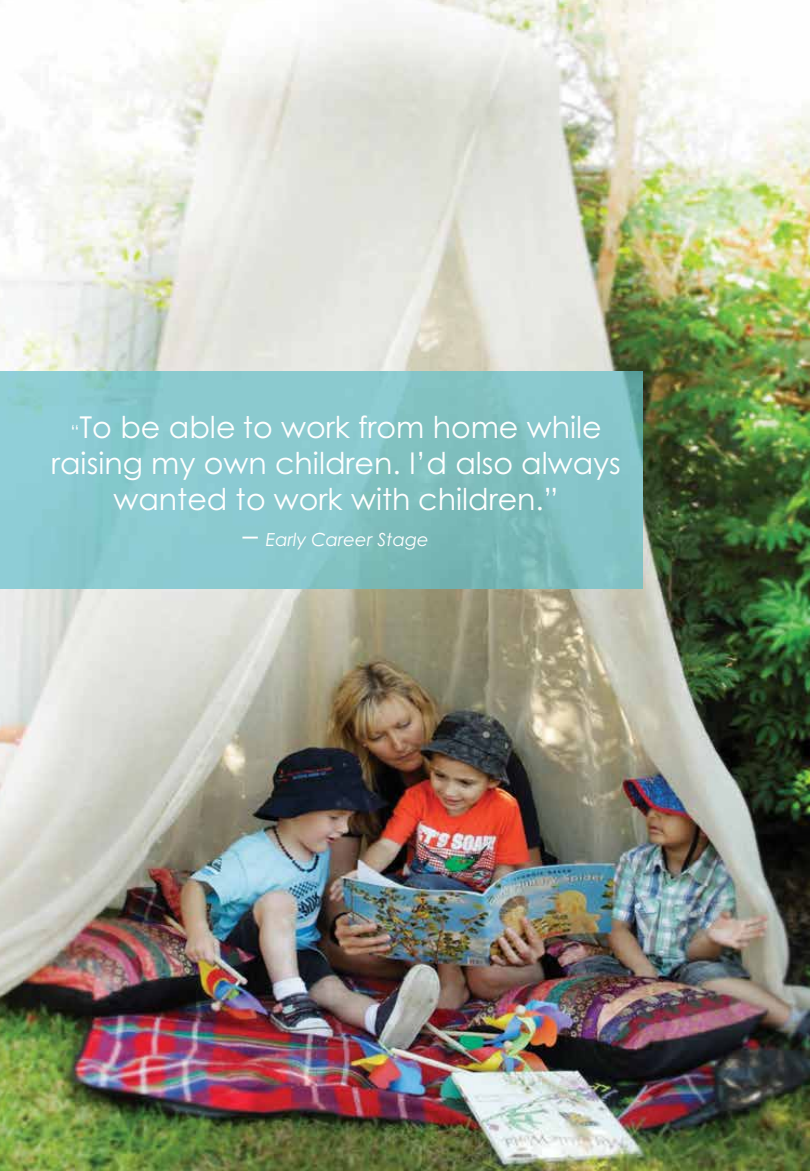
<style>
.page{position:relative;width:810px;height:1171px;background:#fff}
.page>*{position:absolute;margin:0;border:0;box-sizing:border-box;transform-origin:0 0}
.t1{font:30.15px "Century Gothic";color:#fff}
.t2{font:30px/36px "Century Gothic";color:#fff;text-align:center}
.t3{font:italic 18px "Century Gothic";color:#fff}
.s1{font-size:18px}
.s2{font-style:normal;font-size:30px}
</style>
<div class="page">
<img style="left:0;top:0;width:810px;height:1170px">
<img style="left:0;top:371px;width:643px;height:217px">
<p class="t1" style="left:70px;top:408px;width:533px"><span class="s1">“</span>To be able to work from home while</p>
<p class="t2" style="left:51px;top:444px;width:571px">raising my own children. I’d also always wanted to work with children.”</p>
<p class="t3" style="left:243px;top:528px;width:188px"><span class="s2">–</span> Early Career Stage</p>
</div>
